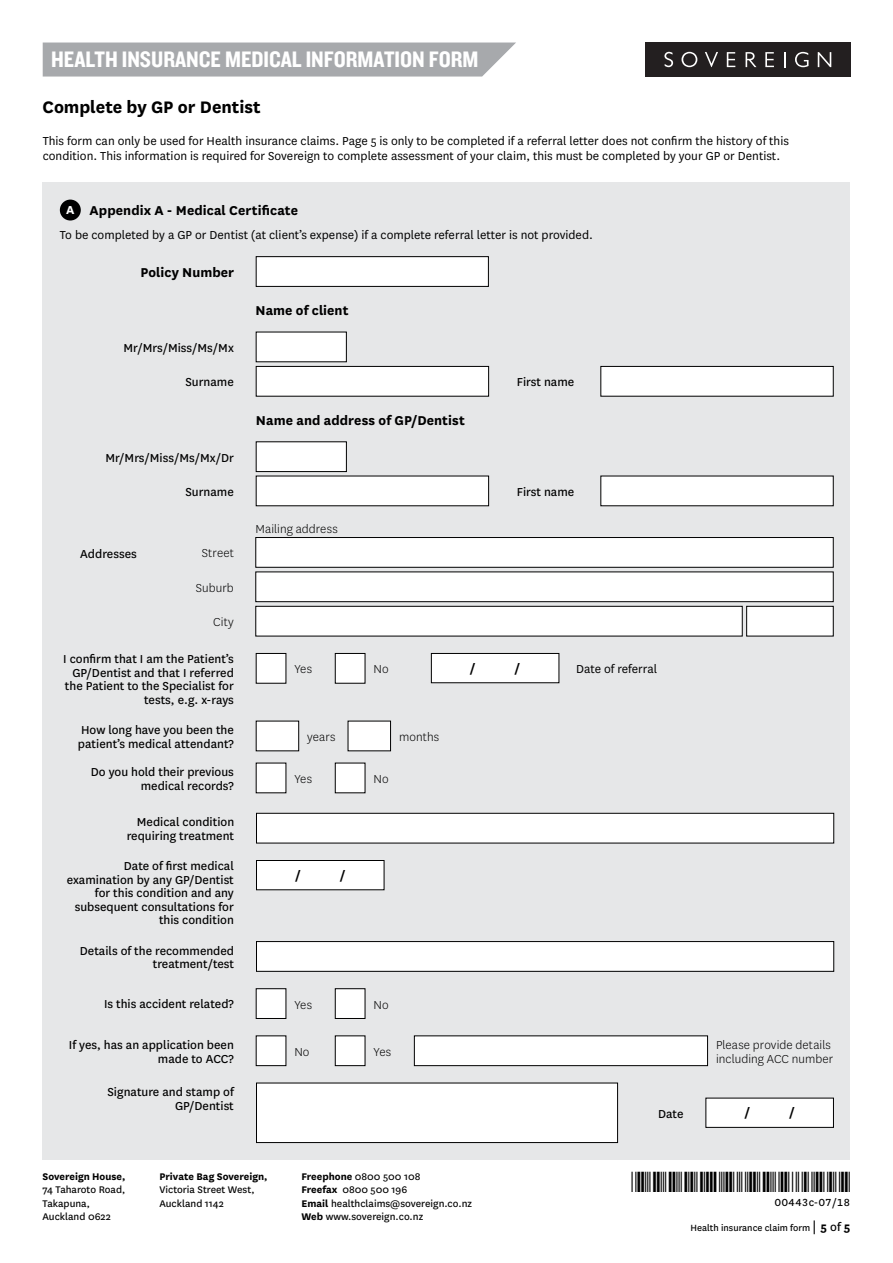
<style>
.page{position:relative;width:893px;height:1263px;background:#fff}
.page>*{position:absolute;margin:0;border:0;box-sizing:border-box;transform-origin:0 0}
.t1{font:27px "Symbol";color:#000}
.t2{font:23.25px "Knockout HTF50 Welterweight";color:#fff}
.t3{font:700 19.5px "National";letter-spacing:-.005em;color:#000}
.t4{font:700 15px "National";letter-spacing:.005em;color:#000}
.t5{font:13.5px/13.5px "National";color:#000;text-align:right}
.t6{font:13.5px/15px "National";color:#000}
.t7{font:300 13.5px/13.5px "National";letter-spacing:.005em;color:#000}
.t8{font:700 13.5px "National";color:#000}
.t9{font:12px "National";color:#000}
.t10{font:11.25px/13.5px "National";color:#000}
.t11{font:700 11.25px "National";color:#000}
.t12{font:10.5px "National";color:#000}
.s1{font-size:13.5px;color:#fff}
.s2{font-weight:700}
.s3{font-weight:700;font-size:15.75px}
.s4{font-weight:700;font-size:13.5px}
.s5{font-size:13.5px}
</style>
<div class="page">
<div style="left:43px;top:43px;width:473px;height:34px;background:#a7a9ac"></div>
<div style="left:645px;top:43px;width:205px;height:34px;background:#231f20"></div>
<svg style="left:664px;top:52px;width:9px;height:15px"></svg>
<svg style="left:681px;top:52px;width:16px;height:15px"></svg>
<svg style="left:705px;top:52px;width:13px;height:15px"></svg>
<svg style="left:727px;top:52px;width:8px;height:15px"></svg>
<svg style="left:746px;top:52px;width:10px;height:15px"></svg>
<svg style="left:765px;top:52px;width:9px;height:15px"></svg>
<svg style="left:784px;top:52px;width:2px;height:15px"></svg>
<svg style="left:795px;top:52px;width:13px;height:15px"></svg>
<svg style="left:818px;top:52px;width:13px;height:15px"></svg>
<div style="left:43px;top:183px;width:807px;height:977px;background:#e6e7e8"></div>
<div style="left:60px;top:200px;width:21px;height:20px;background:#000;border-radius:50%"></div>
<div style="left:256px;top:721px;width:43px;height:30px;background:#fff"></div>
<div style="left:348px;top:721px;width:43px;height:30px;background:#fff"></div>
<div style="left:335px;top:653px;width:30px;height:30px;background:#fff"></div>
<div style="left:335px;top:653px;width:30px;height:30px;border:1px solid #000"></div>
<div style="left:256px;top:653px;width:30px;height:30px;background:#fff"></div>
<div style="left:431px;top:653px;width:128px;height:30px;background:#fff"></div>
<div style="left:431px;top:653px;width:128px;height:30px;border:1px solid #000"></div>
<div style="left:335px;top:989px;width:30px;height:29px;background:#fff"></div>
<div style="left:335px;top:988px;width:30px;height:31px;border:1px solid #000"></div>
<div style="left:256px;top:989px;width:30px;height:29px;background:#fff"></div>
<div style="left:256px;top:988px;width:30px;height:31px;border:1px solid #000"></div>
<div style="left:335px;top:763px;width:30px;height:30px;background:#fff"></div>
<div style="left:256px;top:763px;width:30px;height:30px;background:#fff"></div>
<div style="left:256px;top:813px;width:578px;height:30px;background:#fff"></div>
<div style="left:256px;top:813px;width:578px;height:30px;border:1px solid #000"></div>
<div style="left:256px;top:941px;width:578px;height:30px;background:#fff"></div>
<div style="left:256px;top:941px;width:578px;height:30px;border:1px solid #000"></div>
<div style="left:256px;top:860px;width:128px;height:30px;background:#fff"></div>
<div style="left:256px;top:860px;width:128px;height:30px;border:1px solid #000"></div>
<div style="left:335px;top:1036px;width:30px;height:30px;background:#fff"></div>
<div style="left:335px;top:1036px;width:30px;height:30px;border:1px solid #000"></div>
<div style="left:414px;top:1036px;width:294px;height:30px;background:#fff"></div>
<div style="left:414px;top:1036px;width:294px;height:30px;border:1px solid #000"></div>
<div style="left:256px;top:1036px;width:30px;height:30px;background:#fff"></div>
<div style="left:256px;top:1083px;width:362px;height:59px;background:#fff"></div>
<div style="left:256px;top:1083px;width:362px;height:60px;border:1px solid #000"></div>
<div style="left:706px;top:1098px;width:127px;height:29px;background:#fff"></div>
<div style="left:256px;top:257px;width:232px;height:29px;background:#fff"></div>
<div style="left:256px;top:256px;width:233px;height:31px;border:1px solid #000"></div>
<div style="left:601px;top:366px;width:232px;height:30px;background:#fff"></div>
<div style="left:601px;top:366px;width:232px;height:30px;border:1px solid #000"></div>
<div style="left:256px;top:366px;width:233px;height:30px;background:#fff"></div>
<div style="left:256px;top:366px;width:233px;height:30px;border:1px solid #000"></div>
<div style="left:256px;top:332px;width:90px;height:30px;background:#fff"></div>
<div style="left:601px;top:476px;width:232px;height:30px;background:#fff"></div>
<div style="left:256px;top:476px;width:233px;height:30px;background:#fff"></div>
<div style="left:256px;top:442px;width:90px;height:30px;background:#fff"></div>
<div style="left:256px;top:442px;width:91px;height:30px;border:1px solid #000"></div>
<div style="left:256px;top:537px;width:577px;height:30px;background:#fff"></div>
<div style="left:256px;top:537px;width:577px;height:30px;border:1px solid #000"></div>
<div style="left:256px;top:572px;width:577px;height:30px;background:#fff"></div>
<div style="left:256px;top:572px;width:577px;height:30px;border:1px solid #000"></div>
<div style="left:256px;top:606px;width:486px;height:30px;background:#fff"></div>
<div style="left:256px;top:606px;width:486px;height:30px;border:1px solid #000"></div>
<div style="left:747px;top:606px;width:86px;height:30px;background:#fff"></div>
<div style="left:746px;top:606px;width:87px;height:30px;border:1px solid #000"></div>
<h2 class="t2" style="left:51px;top:47px;width:429px">HEALTH INSURANCE MEDICAL INFORMATION FORM</h2>
<h3 class="t3" style="left:43px;top:93px;width:220px">Complete by GP or Dentist</h3>
<p class="t6" style="left:43px;top:133px;width:748px">This form can only be used for Health insurance claims. Page 5 is only to be completed if a referral letter does not confirm the history of this condition. This information is required for Sovereign to complete assessment of your claim, this must be completed by your GP or Dentist.</p>
<p class="t4" style="left:66px;top:199px;width:233px"><span class="s1">A</span> Appendix A - Medical Certificate</p>
<p class="t6" style="left:60px;top:227px;width:535px">To be completed by a GP or Dentist (at client’s expense) if a complete referral letter is not provided.</p>
<p class="t4" style="left:140px;top:262px;width:95px">Policy Number</p>
<p class="t4" style="left:255px;top:300px;width:95px">Name of client</p>
<p class="t5" style="left:123px;top:340px;width:112px">Mr/Mrs/Miss/Ms/Mx</p>
<p class="t5" style="left:186px;top:375px;width:50px">Surname</p>
<p class="t5" style="left:517px;top:375px;width:59px">First name</p>
<p class="t5" style="left:105px;top:450px;width:130px">Mr/Mrs/Miss/Ms/Mx/Dr</p>
<p class="t4" style="left:256px;top:409px;width:210px">Name and address of GP/Dentist</p>
<p class="t5" style="left:186px;top:484px;width:50px">Surname</p>
<p class="t5" style="left:517px;top:484px;width:59px">First name</p>
<p class="t5" style="left:80px;top:546px;width:58px">Addresses</p>
<p class="t7" style="left:202px;top:546px;width:34px">Street</p>
<p class="t7" style="left:196px;top:580px;width:40px">Suburb</p>
<p class="t7" style="left:213px;top:615px;width:22px">City</p>
<p class="t7" style="left:256px;top:522px;width:84px">Mailing address</p>
<p class="t5" style="left:63px;top:652px;width:172px">I confirm that I am the Patient’s<br>GP/Dentist and that I referred the Patient to the Specialist for tests, e.g. x-rays</p>
<p class="t7" style="left:294px;top:662px;width:19px">Yes</p>
<p class="t7" style="left:373px;top:662px;width:17px">No</p>
<p class="t8" style="left:470px;top:658px;width:7px">/</p>
<p class="t8" style="left:515px;top:658px;width:7px">/</p>
<p class="t6" style="left:576px;top:661px;width:82px">Date of referral</p>
<p class="t5" style="left:78px;top:722px;width:157px;text-align:left">How long have you been the patient’s medical attendant?</p>
<p class="t7" style="left:307px;top:730px;width:30px">years</p>
<p class="t7" style="left:399px;top:730px;width:42px">months</p>
<p class="t5" style="left:91px;top:764px;width:145px">Do you hold their previous medical records?</p>
<p class="t7" style="left:294px;top:772px;width:19px">Yes</p>
<p class="t7" style="left:373px;top:772px;width:17px">No</p>
<p class="t5" style="left:127px;top:815px;width:109px">Medical condition requiring treatment</p>
<p class="t5" style="left:67px;top:859px;width:169px">Date of first medical examination by any GP/Dentist for this condition and any subsequent consultations for this condition</p>
<p class="t8" style="left:295px;top:865px;width:7px">/</p>
<p class="t8" style="left:340px;top:865px;width:7px">/</p>
<p class="t5" style="left:80px;top:943px;width:156px">Details of the recommended treatment/test</p>
<p class="t5" style="left:104px;top:997px;width:131px">Is this accident related?</p>
<p class="t7" style="left:294px;top:997px;width:19px">Yes</p>
<p class="t7" style="left:373px;top:997px;width:17px">No</p>
<p class="t5" style="left:69px;top:1037px;width:166px">If yes, has an application been made to ACC?</p>
<p class="t7" style="left:373px;top:1044px;width:19px">Yes</p>
<p class="t7" style="left:716px;top:1038px;width:119px">Please provide details including ACC number</p>
<p class="t7" style="left:294px;top:1044px;width:17px">No</p>
<p class="t5" style="left:108px;top:1084px;width:128px">Signature and stamp of<br>GP/Dentist</p>
<p class="t11" style="left:43px;top:1168px;width:84px">Sovereign House,</p>
<p class="t10" style="left:43px;top:1183px;width:84px">74 Taharoto Road,<br>Takapuna,<br>Auckland 0622</p>
<p class="t11" style="left:159px;top:1168px;width:110px">Private Bag Sovereign,</p>
<p class="t10" style="left:159px;top:1183px;width:97px">Victoria Street West,<br>Auckland 1142</p>
<p class="t10" style="left:302px;top:1169px;width:172px"><span class="s2">Freephone</span> 0800 500 108<br><span class="s2">Freefax</span> 0800 500 196<br><span class="s2">Email</span> healthclaims@sovereign.co.nz<br><span class="s2">Web</span> www.sovereign.co.nz</p>
<p class="t5" style="left:658px;top:1106px;width:27px">Date</p>
<p class="t8" style="left:744px;top:1102px;width:7px">/</p>
<p class="t8" style="left:789px;top:1102px;width:7px">/</p>
<h1 class="t1" style="left:678px;top:1167px;width:48px">✔✔✓</h1>
<p class="t9" style="left:774px;top:1194px;width:77px">00443c-07/18</p>
<p class="t12" style="left:690px;top:1220px;width:161px">Health insurance claim form <span class="s3">|</span> <span class="s4">5</span> <span class="s5">of</span> <span class="s4">5</span></p>
</div>
